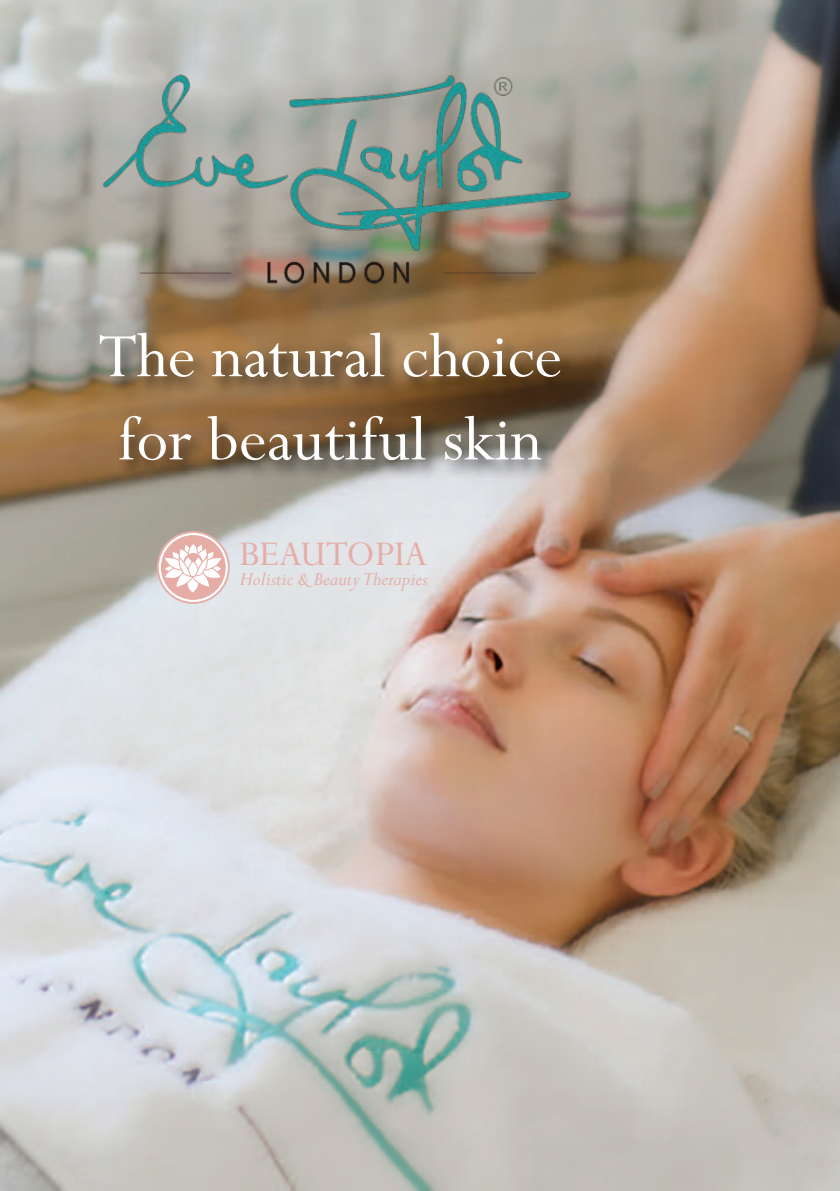
<style>
.page{position:relative;width:840px;height:1191px;background:#fff}
.page>*{position:absolute;margin:0;border:0;box-sizing:border-box;transform-origin:0 0}
.t1{font:69.4px/83.2px "Perpetua";color:#fff}
.t2{font:38.8px "Perpetua";color:#e6ada6}
.t3{font:italic 21.2px "Perpetua";color:#e6ada6}
</style>
<div class="page">
<img style="left:0;top:0;width:839px;height:1190px">
<img style="left:74px;top:35px;width:516px;height:280px">
<img style="left:41px;top:318px;width:594px;height:223px">
<svg style="left:158px;top:532px;width:71px;height:71px"></svg>
<div style="left:157px;top:531px;width:73px;height:73px;border:2px solid #e6ada6;border-radius:50%"></div>
<svg style="left:157px;top:606px;width:73px;height:1px"></svg>
<div style="left:161px;top:535px;width:64px;height:64px;background:#e6ada6;border-radius:50%"></div>
<div style="left:161px;top:535px;width:64px;height:64px;border:1px solid #e6ada6;border-radius:50%"></div>
<svg style="left:163px;top:543px;width:59px;height:50px"></svg>
<p class="t1" style="left:98px;top:317px;width:465px">The natural choice for beautiful skin</p>
<p class="t2" style="left:239px;top:534px;width:189px">BEAUTOPIA</p>
<p class="t3" style="left:240px;top:568px;width:189px">Holistic &amp; BeautyTherapies</p>
</div>
